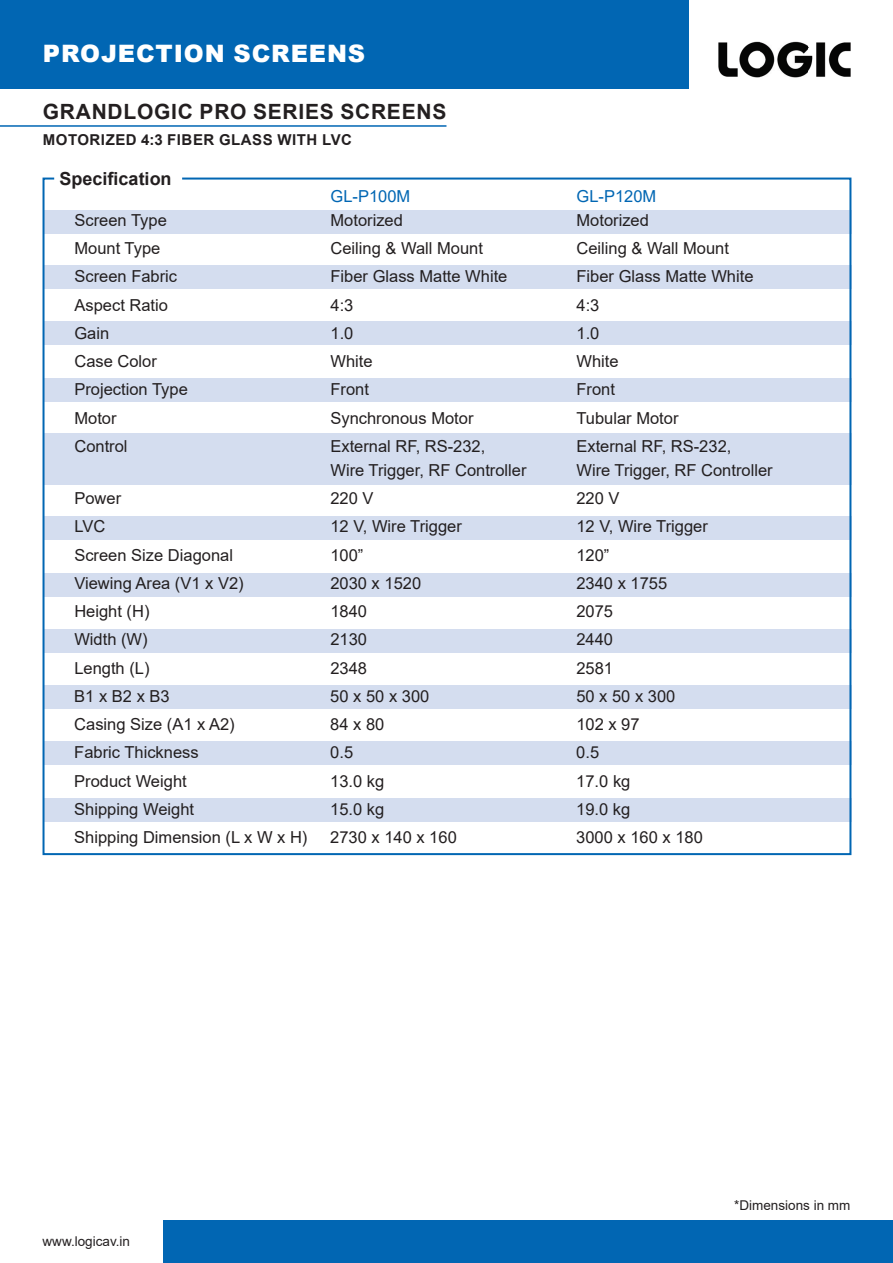
<style>
.page{position:relative;width:893px;height:1263px;background:#fff}
.page>*{position:absolute;margin:0;border:0;box-sizing:border-box;transform-origin:0 0}
.t1{font:900 24px "Arial";letter-spacing:.035em;color:#fff}
.t2{font:700 21px "Arial";letter-spacing:.035em;color:#231f20}
.t3{font:700 18px "Arial";color:#231f20}
.t4{font:16.5px "Arial";color:#231f20}
.t5{font:16.5px "Arial";color:#0166b3}
.t6{font:700 15px "Arial";letter-spacing:.035em;color:#231f20}
.t7{font:13.5px "Arial";color:#231f20}
</style>
<div class="page">
<div style="left:0;top:0;width:689px;height:88px;background:#0166b3"></div>
<img style="left:718px;top:41px;width:133px;height:37px">
<div style="left:164px;top:1220px;width:729px;height:43px;background:#0166b3"></div>
<svg style="left:42px;top:177px;width:810px;height:679px"></svg>
<hr style="left:0;top:125px;width:446px;height:2px;background:#0166b3">
<h1 class="t1" style="left:43px;top:36px;width:324px">PROJECTION SCREENS</h1>
<p class="t2" style="left:43px;top:97px;width:405px">GRANDLOGIC PRO SERIES SCREENS</p>
<p class="t6" style="left:43px;top:130px;width:311px">MOTORIZED 4:3 FIBER GLASS WITH LVC</p>
<p class="t3" style="left:60px;top:166px;width:114px">Specification</p>
<p class="t5" style="left:331px;top:185px;width:81px">GL-P100M</p>
<p class="t5" style="left:577px;top:185px;width:81px">GL-P120M</p>
<p class="t4" style="left:75px;top:209px;width:94px">Screen Type</p>
<p class="t4" style="left:331px;top:209px;width:74px">Motorized</p>
<p class="t4" style="left:577px;top:209px;width:74px">Motorized</p>
<p class="t4" style="left:75px;top:237px;width:87px">Mount Type</p>
<p class="t4" style="left:330px;top:237px;width:154px">Ceiling &amp; Wall Mount</p>
<p class="t4" style="left:576px;top:237px;width:154px">Ceiling &amp; Wall Mount</p>
<p class="t4" style="left:74px;top:265px;width:104px">Screen Fabric</p>
<p class="t4" style="left:330px;top:265px;width:178px">Fiber Glass Matte White</p>
<p class="t4" style="left:576px;top:265px;width:178px">Fiber Glass Matte White</p>
<p class="t4" style="left:74px;top:293px;width:95px">Aspect Ratio</p>
<p class="t4" style="left:330px;top:293px;width:24px">4:3</p>
<p class="t4" style="left:576px;top:293px;width:24px">4:3</p>
<p class="t4" style="left:74px;top:322px;width:36px">Gain</p>
<p class="t4" style="left:330px;top:322px;width:24px">1.0</p>
<p class="t4" style="left:576px;top:322px;width:24px">1.0</p>
<p class="t4" style="left:74px;top:350px;width:84px">Case Color</p>
<p class="t4" style="left:330px;top:350px;width:44px">White</p>
<p class="t4" style="left:576px;top:350px;width:44px">White</p>
<p class="t4" style="left:74px;top:378px;width:115px">Projection Type</p>
<p class="t4" style="left:330px;top:378px;width:40px">Front</p>
<p class="t4" style="left:576px;top:378px;width:40px">Front</p>
<p class="t4" style="left:74px;top:406px;width:44px">Motor</p>
<p class="t4" style="left:330px;top:406px;width:145px">Synchronous Motor</p>
<p class="t4" style="left:576px;top:406px;width:104px">Tubular Motor</p>
<p class="t4" style="left:74px;top:435px;width:55px">Control</p>
<p class="t4" style="left:330px;top:435px;width:156px">External RF, RS-232,</p>
<p class="t4" style="left:576px;top:435px;width:156px">External RF, RS-232,</p>
<p class="t4" style="left:330px;top:459px;width:198px">Wire Trigger, RF Controller</p>
<p class="t4" style="left:576px;top:459px;width:198px">Wire Trigger, RF Controller</p>
<p class="t4" style="left:74px;top:487px;width:48px">Power</p>
<p class="t4" style="left:330px;top:487px;width:45px">220 V</p>
<p class="t4" style="left:576px;top:487px;width:45px">220 V</p>
<p class="t4" style="left:74px;top:515px;width:32px">LVC</p>
<p class="t4" style="left:330px;top:515px;width:133px">12 V, Wire Trigger</p>
<p class="t4" style="left:576px;top:515px;width:133px">12 V, Wire Trigger</p>
<p class="t4" style="left:74px;top:543px;width:160px">Screen Size Diagonal</p>
<p class="t4" style="left:330px;top:543px;width:35px">100”</p>
<p class="t4" style="left:576px;top:543px;width:35px">120”</p>
<p class="t4" style="left:74px;top:572px;width:171px">Viewing Area (V1 x V2)</p>
<p class="t4" style="left:330px;top:572px;width:92px">2030 x 1520</p>
<p class="t4" style="left:576px;top:572px;width:92px">2340 x 1755</p>
<p class="t4" style="left:74px;top:600px;width:77px">Height (H)</p>
<p class="t4" style="left:330px;top:600px;width:38px">1840</p>
<p class="t4" style="left:576px;top:600px;width:38px">2075</p>
<p class="t4" style="left:74px;top:628px;width:75px">Width (W)</p>
<p class="t4" style="left:330px;top:628px;width:38px">2130</p>
<p class="t4" style="left:576px;top:628px;width:38px">2440</p>
<p class="t4" style="left:74px;top:656px;width:77px">Length (L)</p>
<p class="t4" style="left:330px;top:656px;width:38px">2348</p>
<p class="t4" style="left:576px;top:656px;width:38px">2581</p>
<p class="t4" style="left:74px;top:685px;width:97px">B1 x B2 x B3</p>
<p class="t4" style="left:330px;top:685px;width:101px">50 x 50 x 300</p>
<p class="t4" style="left:576px;top:685px;width:101px">50 x 50 x 300</p>
<p class="t4" style="left:74px;top:713px;width:162px">Casing Size (A1 x A2)</p>
<p class="t4" style="left:330px;top:713px;width:56px">84 x 80</p>
<p class="t4" style="left:576px;top:713px;width:65px">102 x 97</p>
<p class="t4" style="left:74px;top:741px;width:126px">Fabric Thickness</p>
<p class="t4" style="left:330px;top:741px;width:24px">0.5</p>
<p class="t4" style="left:576px;top:741px;width:24px">0.5</p>
<p class="t4" style="left:74px;top:769px;width:114px">Product Weight</p>
<p class="t4" style="left:330px;top:769px;width:56px">13.0 kg</p>
<p class="t4" style="left:576px;top:769px;width:56px">17.0 kg</p>
<p class="t4" style="left:74px;top:798px;width:121px">Shipping Weight</p>
<p class="t4" style="left:330px;top:798px;width:56px">15.0 kg</p>
<p class="t4" style="left:576px;top:798px;width:56px">19.0 kg</p>
<p class="t4" style="left:74px;top:826px;width:235px">Shipping Dimension (L x W x H)</p>
<p class="t4" style="left:330px;top:826px;width:128px">2730 x 140 x 160</p>
<p class="t4" style="left:576px;top:826px;width:128px">3000 x 160 x 180</p>
<p class="t7" style="left:43px;top:1232px;width:89px">www.logicav.in</p>
<p class="t7" style="left:734px;top:1196px;width:118px">*Dimensions in mm</p>
</div>
